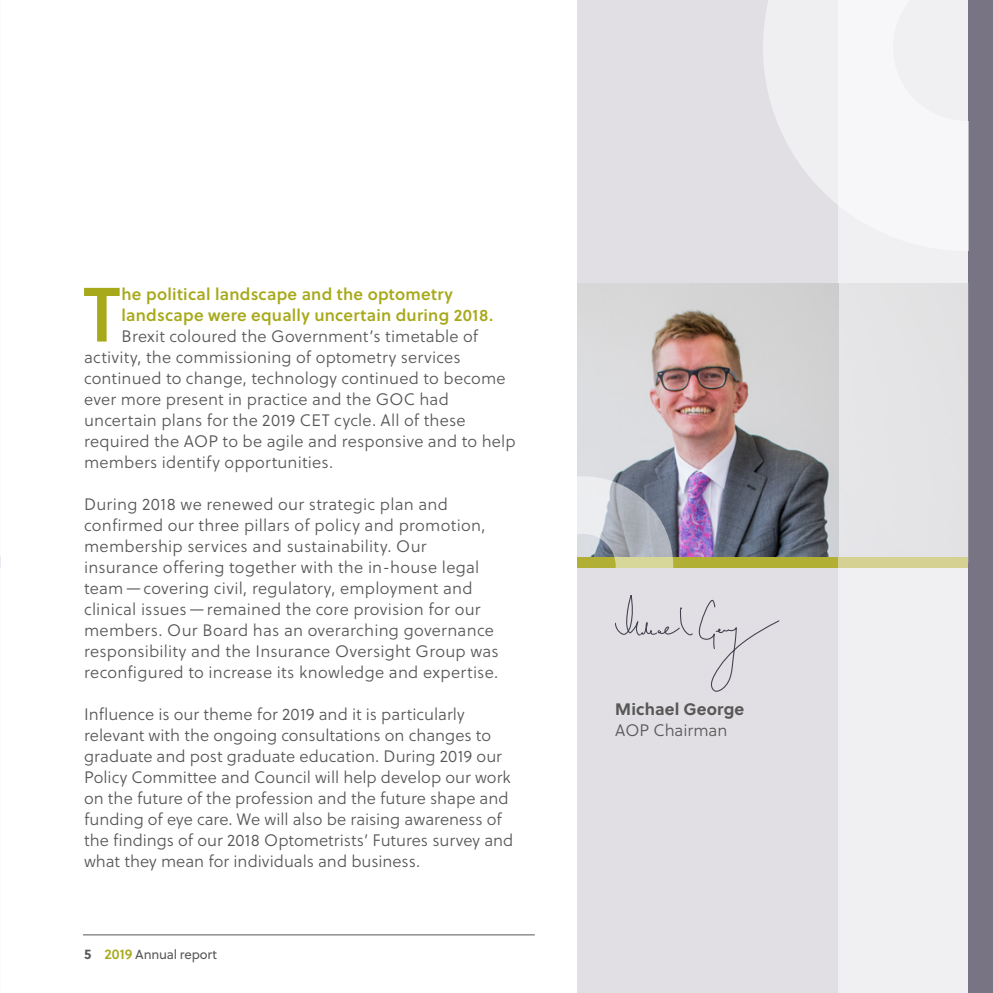
<style>
.page{position:relative;width:993px;height:993px;background:#fff}
.page>*{position:absolute;margin:0;border:0;box-sizing:border-box;transform-origin:0 0}
.t1{font:600 76.65px "Soleil";color:#a7a91a}
.t2{font:300 16.62px/21px "Soleil";letter-spacing:.01em;color:#575756}
.t3{font:600 16.62px/21px "Soleil";letter-spacing:.015em;color:#a7a91a}
.t4{font:700 16.62px "Soleil";letter-spacing:.01em;color:#575756}
.t5{font:13.12px "Soleil";letter-spacing:-.01em;color:#575756}
.s1{font-weight:700;font-size:14px}
.s2{font-weight:600;font-size:14px;color:#a7a91a}
</style>
<div class="page">
<div style="left:838px;top:0;width:154px;height:992px;background:#f0eff2"></div>
<div style="left:967px;top:0;width:25px;height:992px;background:#787483"></div>
<hr style="left:83px;top:934px;width:451px;height:1px;background:#575756">
<div style="left:577px;top:0;width:261px;height:992px;background:#e1dfe4"></div>
<img style="left:577px;top:284px;width:390px;height:273px">
<div style="left:577px;top:557px;width:261px;height:10px;background:#b1b035"></div>
<div style="left:838px;top:557px;width:129px;height:10px;background:#d4d193"></div>
<svg style="left:615px;top:595px;width:165px;height:97px"></svg>
<svg style="left:577px;top:476px;width:96px;height:91px"></svg>
<svg style="left:763px;top:0;width:75px;height:204px;fill:#efeef1"></svg>
<h1 class="t1" style="left:83px;top:256px;width:39px">T</h1>
<p class="t3" style="left:121px;top:282px;width:373px">he political landscape and the optometry landscape were equally uncertain during 2018.</p>
<p class="t2" style="left:84px;top:325px;width:433px;text-indent:37px">Brexit coloured the Government’s timetable of activity, the commissioning of optometry services continued to change, technology continued to become ever more present in practice and the GOC had uncertain plans for the 2019 CET cycle. All of these required the AOP to be agile and responsive and to help members identify opportunities.</p>
<p class="t2" style="left:84px;top:493px;width:416px">During 2018 we renewed our strategic plan and confirmed our three pillars of policy and promotion, membership services and sustainability. Our insurance offering together with the in-house legal team — covering civil, regulatory, employment and clinical issues — remained the core provision for our members. Our Board has an overarching governance responsibility and the Insurance Oversight Group was reconfigured to increase its knowledge and expertise.</p>
<p class="t2" style="left:84px;top:703px;width:431px">Influence is our theme for 2019 and it is particularly relevant with the ongoing consultations on changes to graduate and post graduate education. During 2019 our Policy Committee and Council will help develop our work on the future of the profession and the future shape and funding of eye care. We will also be raising awareness of the findings of our 2018 Optometrists’ Futures survey and what they mean for individuals and business.</p>
<p class="t4" style="left:615px;top:695px;width:130px">Michael George</p>
<p class="t2" style="left:615px;top:718px;width:114px">AOP Chairman</p>
<p class="t5" style="left:84px;top:944px;width:134px"><span class="s1">5</span> <span class="s2">2019</span> Annual report</p>
</div>
